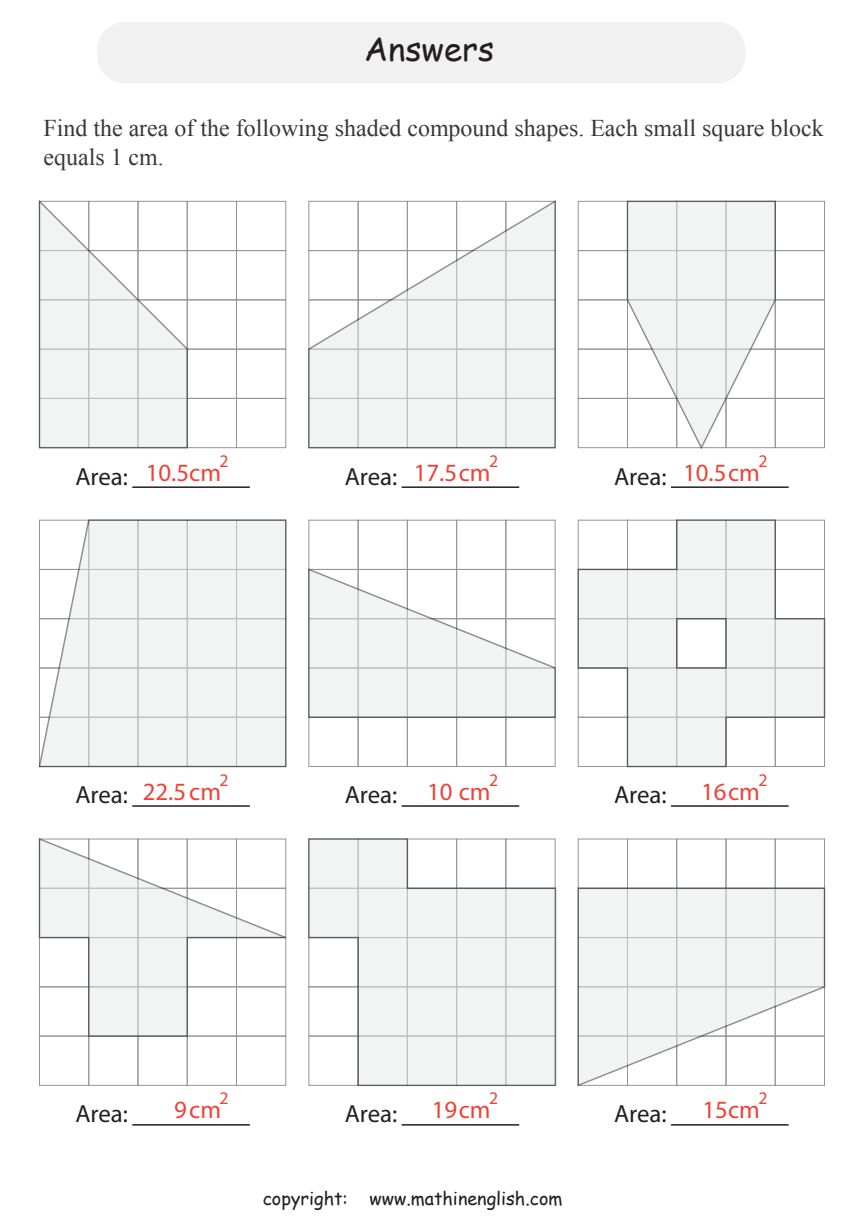
<style>
.page{position:relative;width:864px;height:1224px;background:#fff}
.page>*{position:absolute;margin:0;border:0;box-sizing:border-box;transform-origin:0 0}
.t1{font:33px "Comic Sans MS";color:#231f20}
.t2{font:24.9px "Myriad Pro";letter-spacing:-.005em;color:#231f20}
.t3{font:24.9px "Myriad Pro";color:#ef4136}
.t4{font:24px/28.8px "Times New Roman";color:#231f20}
.t5{font:18px "Comic Sans MS";color:#231f20}
.t6{font:17.85px "Myriad Pro";color:#ef4136}
</style>
<div class="page">
<div style="left:97px;top:22px;width:648px;height:61px;background:#f1f1f2;border-radius:28px"></div>
<div style="left:187px;top:201px;width:50px;height:50px;border:1px solid #939598"></div>
<div style="left:236px;top:201px;width:50px;height:50px;border:1px solid #939598"></div>
<div style="left:187px;top:250px;width:50px;height:50px;border:1px solid #939598"></div>
<div style="left:236px;top:250px;width:50px;height:50px;border:1px solid #939598"></div>
<div style="left:187px;top:299px;width:50px;height:50px;border:1px solid #939598"></div>
<div style="left:236px;top:299px;width:50px;height:50px;border:1px solid #939598"></div>
<div style="left:187px;top:349px;width:50px;height:50px;border:1px solid #939598"></div>
<div style="left:236px;top:349px;width:50px;height:50px;border:1px solid #939598"></div>
<div style="left:187px;top:398px;width:50px;height:50px;border:1px solid #939598"></div>
<div style="left:236px;top:398px;width:50px;height:50px;border:1px solid #939598"></div>
<hr style="left:132px;top:486px;width:118px;height:2px;background:#231f20">
<hr style="left:402px;top:486px;width:117px;height:2px;background:#231f20">
<div style="left:578px;top:201px;width:50px;height:50px;border:1px solid #939598"></div>
<div style="left:775px;top:201px;width:50px;height:50px;border:1px solid #939598"></div>
<div style="left:578px;top:250px;width:50px;height:50px;border:1px solid #939598"></div>
<div style="left:775px;top:250px;width:50px;height:50px;border:1px solid #939598"></div>
<div style="left:578px;top:299px;width:50px;height:50px;border:1px solid #939598"></div>
<div style="left:775px;top:299px;width:50px;height:50px;border:1px solid #939598"></div>
<div style="left:578px;top:349px;width:50px;height:50px;border:1px solid #939598"></div>
<div style="left:775px;top:349px;width:50px;height:50px;border:1px solid #939598"></div>
<div style="left:578px;top:398px;width:50px;height:50px;border:1px solid #939598"></div>
<div style="left:775px;top:398px;width:50px;height:50px;border:1px solid #939598"></div>
<hr style="left:671px;top:486px;width:118px;height:2px;background:#231f20">
<hr style="left:132px;top:805px;width:118px;height:2px;background:#231f20">
<div style="left:308px;top:520px;width:50px;height:50px;border:1px solid #939598"></div>
<div style="left:358px;top:520px;width:50px;height:50px;border:1px solid #939598"></div>
<div style="left:407px;top:520px;width:50px;height:50px;border:1px solid #939598"></div>
<div style="left:456px;top:520px;width:50px;height:50px;border:1px solid #939598"></div>
<div style="left:506px;top:520px;width:50px;height:50px;border:1px solid #939598"></div>
<div style="left:308px;top:717px;width:50px;height:50px;border:1px solid #939598"></div>
<div style="left:358px;top:717px;width:50px;height:50px;border:1px solid #939598"></div>
<div style="left:407px;top:717px;width:50px;height:50px;border:1px solid #939598"></div>
<div style="left:456px;top:717px;width:50px;height:50px;border:1px solid #939598"></div>
<div style="left:506px;top:717px;width:50px;height:50px;border:1px solid #939598"></div>
<hr style="left:402px;top:805px;width:117px;height:2px;background:#231f20">
<hr style="left:671px;top:805px;width:118px;height:2px;background:#231f20">
<div style="left:39px;top:1035px;width:50px;height:50px;border:1px solid #939598"></div>
<div style="left:88px;top:1035px;width:50px;height:50px;border:1px solid #939598"></div>
<div style="left:138px;top:1035px;width:50px;height:50px;border:1px solid #939598"></div>
<div style="left:187px;top:1035px;width:50px;height:50px;border:1px solid #939598"></div>
<div style="left:236px;top:1035px;width:50px;height:50px;border:1px solid #939598"></div>
<hr style="left:132px;top:1124px;width:118px;height:1px;background:#231f20">
<hr style="left:402px;top:1124px;width:117px;height:1px;background:#231f20">
<div style="left:578px;top:838px;width:50px;height:50px;border:1px solid #939598"></div>
<div style="left:627px;top:838px;width:50px;height:50px;border:1px solid #939598"></div>
<div style="left:676px;top:838px;width:50px;height:50px;border:1px solid #939598"></div>
<div style="left:726px;top:838px;width:50px;height:50px;border:1px solid #939598"></div>
<div style="left:775px;top:838px;width:50px;height:50px;border:1px solid #939598"></div>
<hr style="left:671px;top:1124px;width:118px;height:1px;background:#231f20">
<svg style="left:39px;top:200px;width:149px;height:248px"></svg>
<svg style="left:308px;top:200px;width:248px;height:248px"></svg>
<svg style="left:627px;top:201px;width:149px;height:248px"></svg>
<svg style="left:39px;top:519px;width:248px;height:248px"></svg>
<svg style="left:308px;top:568px;width:248px;height:150px"></svg>
<svg style="left:577px;top:519px;width:248px;height:248px"></svg>
<svg style="left:577px;top:887px;width:248px;height:199px"></svg>
<svg style="left:308px;top:838px;width:248px;height:248px"></svg>
<svg style="left:39px;top:838px;width:247px;height:199px"></svg>
<h1 class="t1" style="left:364px;top:25px;width:132px">Answers</h1>
<p class="t4" style="left:44px;top:113px;width:782px">Find the area of the following shaded compound shapes. Each small square block equals 1 cm.</p>
<p class="t6" style="left:220px;top:450px;width:11px">2</p>
<p class="t6" style="left:489px;top:450px;width:11px">2</p>
<p class="t6" style="left:758px;top:450px;width:11px">2</p>
<p class="t2" style="left:75px;top:461px;width:115px">Area: <sup>10.5</sup></p>
<p class="t3" style="left:459px;top:457px;width:33px">cm</p>
<p class="t2" style="left:614px;top:461px;width:114px">Area: <sup>10.5</sup></p>
<p class="t3" style="left:189px;top:457px;width:33px">cm</p>
<p class="t2" style="left:345px;top:461px;width:114px">Area: <sup>17.5</sup></p>
<p class="t3" style="left:728px;top:457px;width:33px">cm</p>
<p class="t6" style="left:220px;top:768px;width:11px">2</p>
<p class="t6" style="left:489px;top:768px;width:11px">2</p>
<p class="t6" style="left:758px;top:768px;width:11px">2</p>
<p class="t2" style="left:75px;top:779px;width:112px">Area: <sup>22.5</sup></p>
<p class="t3" style="left:189px;top:776px;width:33px">cm</p>
<p class="t2" style="left:345px;top:779px;width:109px">Area: <sup>10</sup></p>
<p class="t3" style="left:459px;top:776px;width:33px">cm</p>
<p class="t2" style="left:614px;top:779px;width:54px">Area:</p>
<p class="t3" style="left:701px;top:776px;width:60px">16cm</p>
<p class="t6" style="left:220px;top:1087px;width:11px">2</p>
<p class="t2" style="left:75px;top:1098px;width:54px">Area:</p>
<p class="t3" style="left:174px;top:1094px;width:48px">9cm</p>
<p class="t6" style="left:489px;top:1087px;width:11px">2</p>
<p class="t2" style="left:345px;top:1098px;width:54px">Area:</p>
<p class="t3" style="left:432px;top:1094px;width:60px">19cm</p>
<p class="t5" style="left:263px;top:1185px;width:301px">copyright: www.mathinenglish.com</p>
<p class="t6" style="left:758px;top:1087px;width:11px">2</p>
<p class="t2" style="left:614px;top:1098px;width:54px">Area:</p>
<p class="t3" style="left:703px;top:1094px;width:59px">15cm</p>
</div>
